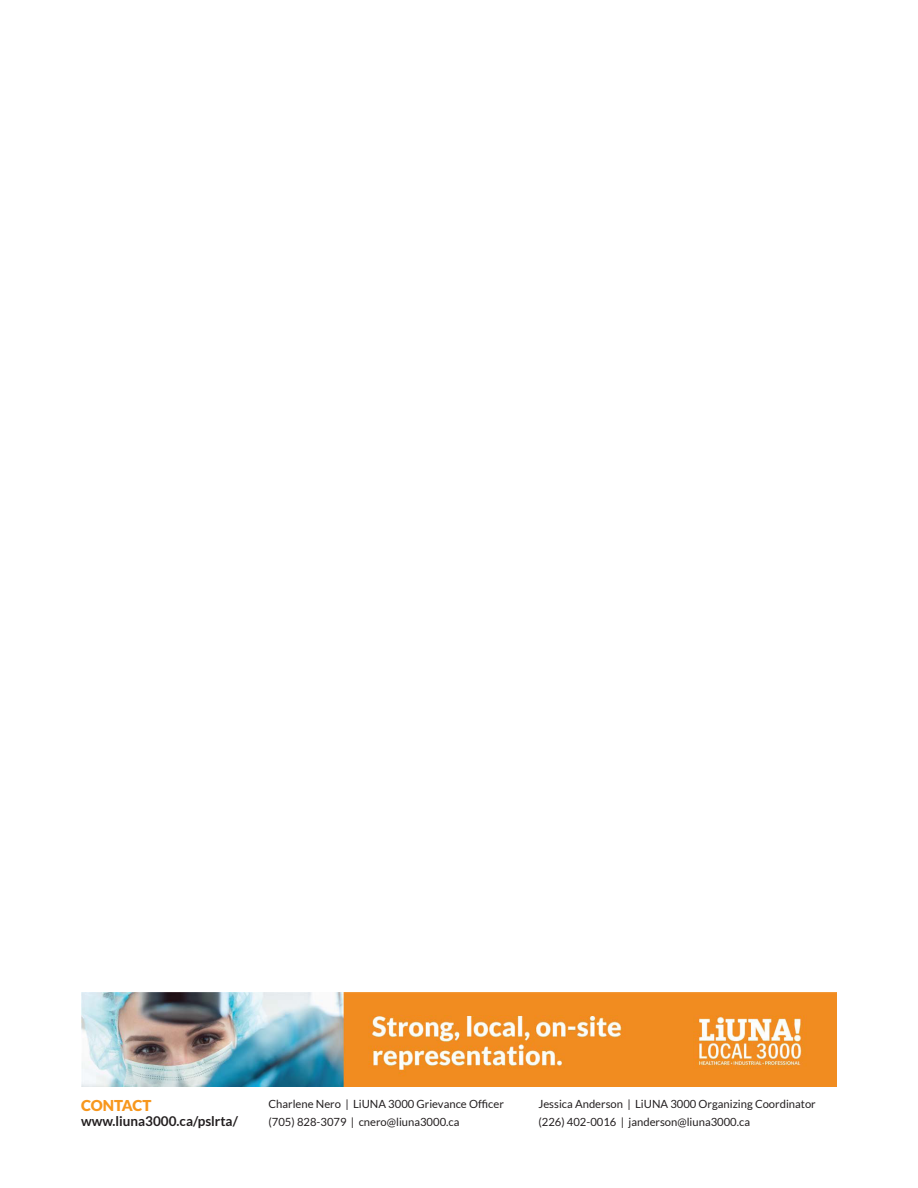
<style>
.page{position:relative;width:918px;height:1188px;background:#fff}
.page>*{position:absolute;margin:0;border:0;box-sizing:border-box;transform-origin:0 0}
.t1{font:900 15px "Lato";color:#f7971d}
.t2{font:700 13.5px "Lato";color:#231f20}
.t3{font:11.25px/18px "Lato";color:#231f20}
</style>
<div class="page">
<img style="left:81px;top:993px;width:756px;height:93px">
<h1 class="t1" style="left:81px;top:1097px;width:72px">CONTACT</h1>
<p class="t2" style="left:81px;top:1113px;width:158px">www.liuna3000.ca/pslrta/</p>
<p class="t3" style="left:269px;top:1095px;width:237px">Charlene Nero | LiUNA 3000 Grievance Officer (705) 828-3079 | cnero@liuna3000.ca</p>
<p class="t3" style="left:538px;top:1095px;width:279px">Jessica Anderson | LiUNA 3000 Organizing Coordinator (226) 402-0016 | janderson@liuna3000.ca</p>
</div>
